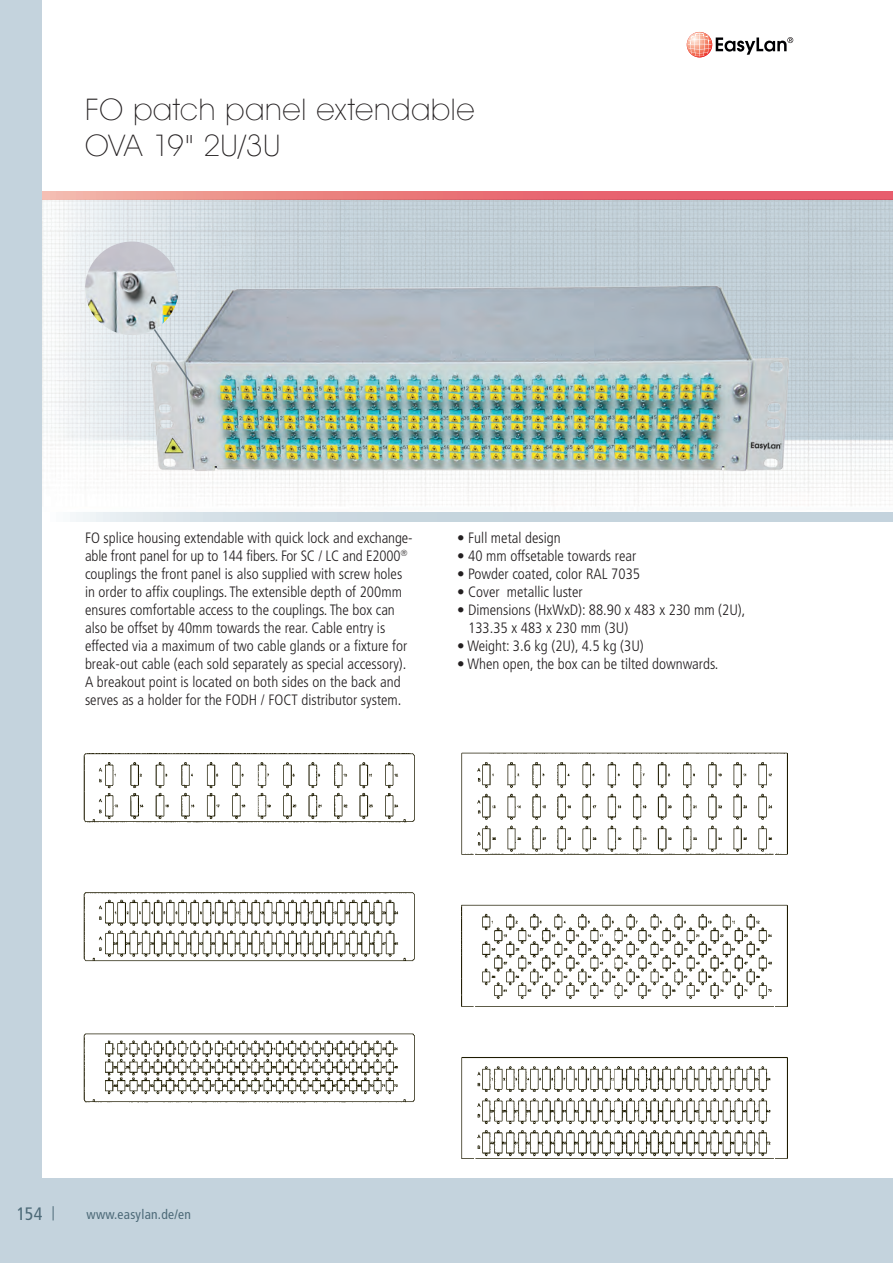
<style>
.page{position:relative;width:893px;height:1263px;background:#c4d3dd}
.page>*{position:absolute;margin:0;border:0;box-sizing:border-box;transform-origin:0 0}
.t1{font:200 30px/36px "Avant Garde IT Cby BT";letter-spacing:.025em;color:#231f20}
.t2{font:condensed 18px "Frutiger";color:#4d6a78}
.t3{font:300 condensed 15px/18px "Frutiger";color:#231f20}
.t4{font:condensed 13.5px "Frutiger";letter-spacing:.02em;color:#4d6a78}
</style>
<div class="page">
<div style="left:43px;top:0;width:850px;height:1178px;background:#fff"></div>
<svg style="left:53px;top:1206px;width:1px;height:14px"></svg>
<svg style="left:687px;top:32px;width:25px;height:25px"></svg>
<svg style="left:688px;top:33px;width:105px;height:24px"></svg>
<img style="left:43px;top:200px;width:850px;height:313px">
<svg style="left:70px;top:513px;width:823px;height:8px;background:#ccd9e1"></svg>
<svg style="left:43px;top:191px;width:850px;height:9px;background:#e8787c"></svg>
<img style="left:84px;top:753px;width:331px;height:350px">
<img style="left:461px;top:753px;width:327px;height:406px">
<img style="left:133px;top:277px;width:667px;height:199px">
<svg style="left:142px;top:312px;width:53px;height:76px;background:#d2d9dd"></svg>
<img style="left:85px;top:242px;width:94px;height:93px;border-radius:47px">
<h1 class="t1" style="left:85px;top:91px;width:391px">FO patch panel extendable<br>OVA 19" 2U/3U</h1>
<p class="t3" style="left:85px;top:529px;width:329px">FO splice housing extendable with quick lock and exchange&shy;able front panel for up to 144 fibers. For SC / LC and E2000<sup>® </sup>couplings the front panel is also supplied with screw holes in order to affix couplings. The extensible depth of 200mm ensures comfortable access to the couplings. The box can also be offset by 40mm towards the rear. Cable entry is effected via a maximum of two cable glands or a fixture for break-out cable (each sold separately as special accessory).<br>A breakout point is located on both sides on the back and serves as a holder for the FODH / FOCT distributor system.</p>
<p class="t3" style="left:457px;top:529px;width:105px">• Full metal design</p>
<p class="t3" style="left:457px;top:547px;width:181px">• 40 mm offsetable towards rear</p>
<p class="t3" style="left:457px;top:565px;width:184px">• Powder coated, color RAL 7035</p>
<p class="t3" style="left:457px;top:583px;width:127px">• Cover metallic luster</p>
<p class="t3" style="left:468px;top:601px;width:279px;text-indent:-11px">• Dimensions (HxWxD): 88.90 x 483 x 230 mm (2U),<br>133.35 x 483 x 230 mm (3U)</p>
<p class="t3" style="left:457px;top:637px;width:188px">• Weight: 3.6 kg (2U), 4.5 kg (3U)</p>
<p class="t3" style="left:457px;top:655px;width:263px">• When open, the box can be tilted downwards.</p>
<p class="t2" style="left:17px;top:1203px;width:27px">154</p>
<p class="t4" style="left:87px;top:1207px;width:106px">www.easylan.de/en</p>
</div>
